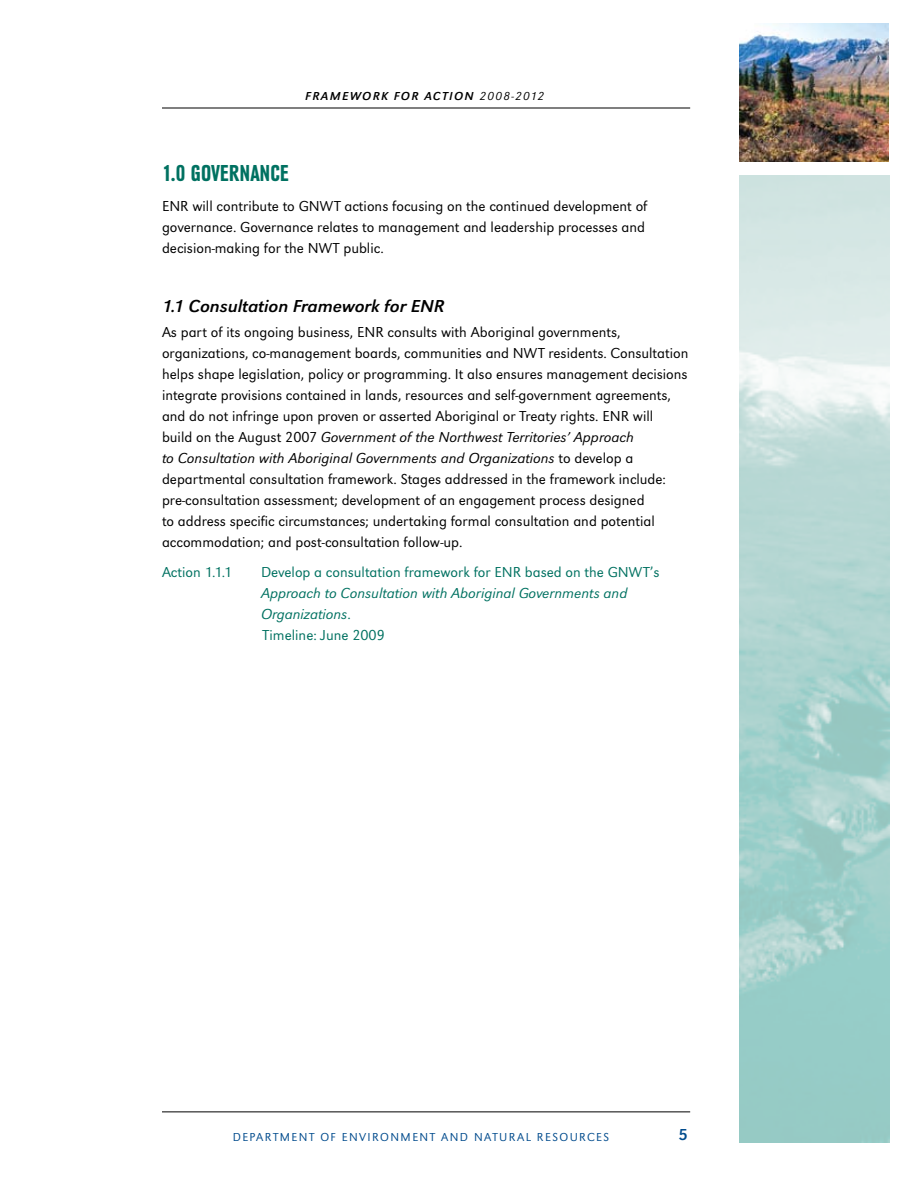
<style>
.page{position:relative;width:918px;height:1188px;background:#fff}
.page>*{position:absolute;margin:0;border:0;box-sizing:border-box;transform-origin:0 0}
.t1{font:700 condensed 24px "URW Grotesk T";color:#007161}
.t2{font:italic 18px "URW Grotesk T";color:#000}
.t3{font:16.5px "URW Grotesk T";color:#004b8d}
.t4{font:15px/21px "URW Grotesk T Ligh";color:#000}
.t5{font:15px/21px "URW Grotesk T Ligh Ital";color:#000}
.t6{font:15px "URW Grotesk T Ligh";color:#007161}
.t7{font:15px/21px "URW Grotesk T Ligh Ital";color:#007161}
.t8{font:12px "URW Grotesk T Ligh";letter-spacing:.12em;color:#004b8d}
.t9{font:italic 12px "URW Grotesk T";letter-spacing:.12em;color:#000}
.s1{font-family:"URW Grotesk T Ligh Ital";font-style:normal}
.s2{font-family:"URW Grotesk T Ligh"}
</style>
<div class="page">
<hr style="left:162px;top:108px;width:528px;height:1px;background:#000">
<hr style="left:162px;top:1112px;width:528px;height:1px;background:#000">
<img style="left:739px;top:23px;width:149px;height:139px">
<svg style="left:739px;top:175px;width:151px;height:968px"></svg>
<p class="t9" style="left:305px;top:89px;width:240px">Framework for Action <span class="s1">2008-2012</span></p>
<h1 class="t1" style="left:162px;top:161px;width:129px">1.0 GOVERNANCE</h1>
<p class="t4" style="left:162px;top:196px;width:10px">ENR</p>
<p class="t4" style="left:162px;top:196px;width:487px;text-indent:30px">will contribute to GNWT actions focusing on the continued development of governance. Governance relates to management and leadership processes and decision-making for the NWT public.</p>
<p class="t2" style="left:162px;top:296px;width:261px">1.1 Consultation Framework for ENR</p>
<p class="t4" style="left:162px;top:322px;width:205px">As part of its ongoing business, ENR</p>
<p class="t4" style="left:162px;top:322px;width:528px;text-indent:226px">consults with Aboriginal governments, organizations, co-management boards, communities and NWT residents. Consultation helps shape legislation, policy or programming. It also ensures management decisions integrate provisions contained in lands, resources and self-government agreements, and do not infringe upon proven or asserted Aboriginal or Treaty rights. ENR</p>
<p class="t4" style="left:633px;top:406px;width:22px">will</p>
<p class="t5" style="left:162px;top:427px;width:473px"><span class="s2">build on the August 2007</span> Government of the Northwest Territories’ Approach to Consultation with Aboriginal Governments and Organizations <span class="s2">to develop a</span></p>
<p class="t4" style="left:162px;top:469px;width:506px">departmental consultation framework. Stages addressed in the framework include: pre-consultation assessment; development of an engagement process designed<br>to address specific circumstances; undertaking formal consultation and potential accommodation; and post-consultation follow-up.</p>
<p class="t6" style="left:162px;top:564px;width:71px">Action 1.1.1</p>
<p class="t6" style="left:261px;top:564px;width:243px">Develop a consultation framework for ENR</p>
<p class="t6" style="left:525px;top:564px;width:136px">based on the GNWT’s</p>
<p class="t7" style="left:261px;top:583px;width:368px">Approach to Consultation with Aboriginal Governments and<br>Organizations<span class="s2">.</span></p>
<p class="t6" style="left:261px;top:627px;width:125px">Timeline: June 2009</p>
<p class="t8" style="left:233px;top:1130px;width:378px">Department of Environment and Natural resources</p>
<p class="t3" style="left:678px;top:1125px;width:11px">5</p>
</div>
